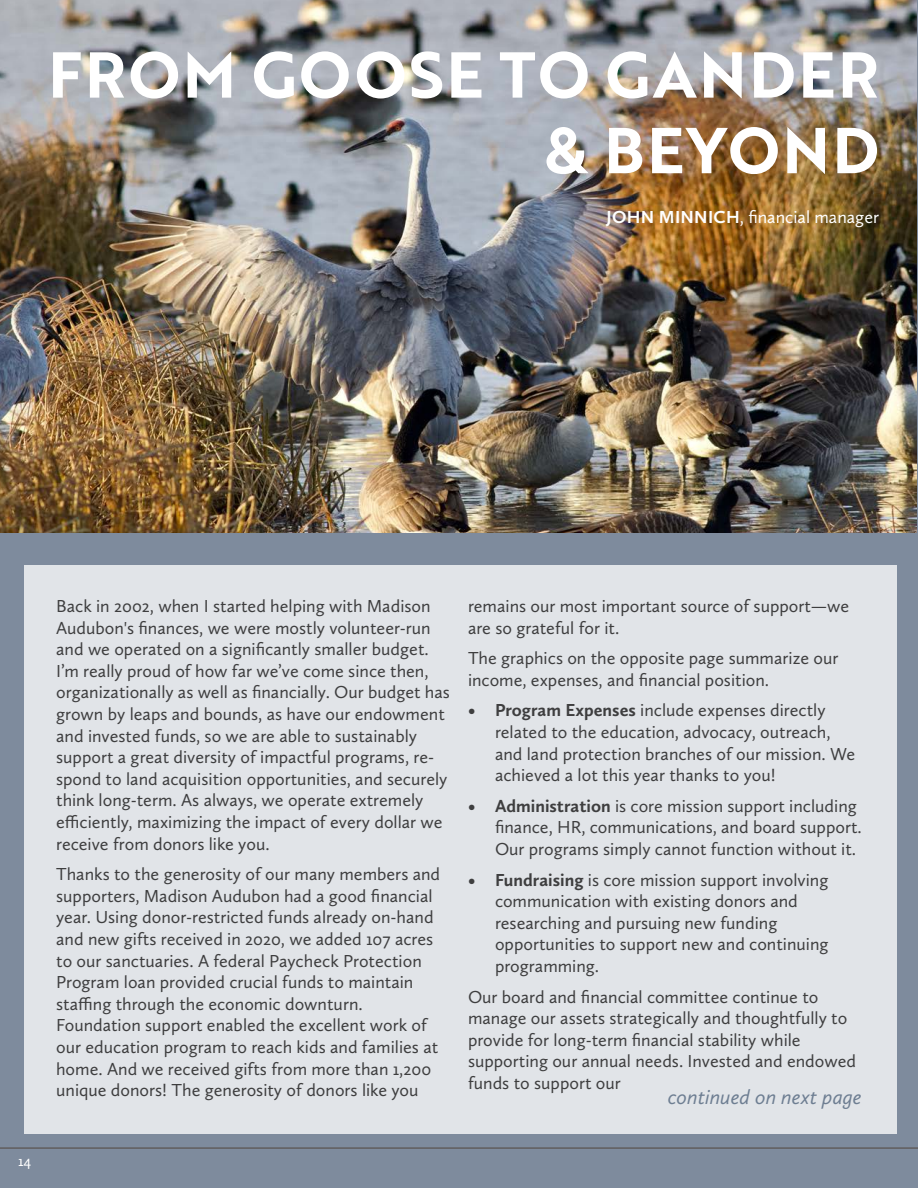
<style>
.page{position:relative;width:918px;height:1188px;background:#7e8b9d}
.page>*{position:absolute;margin:0;border:0;box-sizing:border-box;transform-origin:0 0}
.Subhead{font:63px/75.6px "Brother 1816 Bold";letter-spacing:.04em;color:#fff;text-align:right}
.Subhead-2{font:italic 21px "Calluna Sans";color:#6e7e92}
.Subhead-3{font:18px/21.6px "Calluna Sans";color:#3e3e3f}
.Subhead-4{font:18px "Calluna Sans";color:#fff}
.t1{font:15px "Calluna Sans";color:#fff}
.s1{font-weight:700}
</style>
<div class="page">
<hr style="left:0;top:1148px;width:918px;height:1px;background:#52463d">
<img style="left:0;top:0;width:917px;height:532px">
<div style="left:24px;top:566px;width:872px;height:568px;background:#e1e4e8"></div>
<p class="Subhead" style="left:48px;top:35px;width:832px">FROM GOOSE TO GANDER &amp; BEYOND</p>
<p class="Subhead-4" style="left:607px;top:206px;width:274px"><span class="s1">JOHN MINNICH</span>, financial manager</p>
<p class="t1" style="left:18px;top:1152px;width:15px">14</p>
<p class="Subhead-3" style="left:56px;top:595px;width:395px">Back in 2002, when I started helping with Madison Audubon's finances, we were mostly volunteer-run and we operated on a significantly smaller budget.<br>I’m really proud of how far we’ve come since then, organizationally as well as financially. Our budget has grown by leaps and bounds, as have our endowment and invested funds, so we are able to sustainably support a great diversity of impactful programs, re&shy;spond to land acquisition opportunities, and securely think long-term. As always, we operate extremely efficiently, maximizing the impact of every dollar we receive from donors like you.</p>
<p class="Subhead-3" style="left:56px;top:863px;width:386px">Thanks to the generosity of our many members and supporters, Madison Audubon had a good financial year. Using donor-restricted funds already on-hand and new gifts received in 2020, we added 107 acres to our sanctuaries. A federal Paycheck Protection Program loan provided crucial funds to maintain staffing through the economic downturn.<br>Foundation support enabled the excellent work of our education program to reach kids and families at home. And we received gifts from more than 1,200 unique donors! The generosity of donors like you</p>
<p class="Subhead-3" style="left:468px;top:595px;width:383px">remains our most important source of support—we are so grateful for it.</p>
<p class="Subhead-3" style="left:468px;top:647px;width:372px">The graphics on the opposite page summarize our income, expenses, and financial position.</p>
<p class="Subhead-3" style="left:495px;top:699px;width:362px;text-indent:-27px"><span class="s1">• Program Expenses</span> include expenses directly related to the education, advocacy, outreach, and land protection branches of our mission. We achieved a lot this year thanks to you!</p>
<p class="Subhead-3" style="left:495px;top:795px;width:368px;text-indent:-27px"><span class="s1">• Administration</span> is core mission support including finance, HR, communications, and board support.<br>Our programs simply cannot function without it.</p>
<p class="Subhead-3" style="left:495px;top:869px;width:335px;text-indent:-27px"><span class="s1">• Fundraising</span> is core mission support involving communication with existing donors and researching and pursuing new funding opportunities to support new and continuing programming.</p>
<p class="Subhead-3" style="left:468px;top:986px;width:390px">Our board and financial committee continue to manage our assets strategically and thoughtfully to provide for long-term financial stability while supporting our annual needs. Invested and endowed funds to support our</p>
<p class="Subhead-2" style="left:668px;top:1085px;width:196px">continued on next page</p>
</div>
